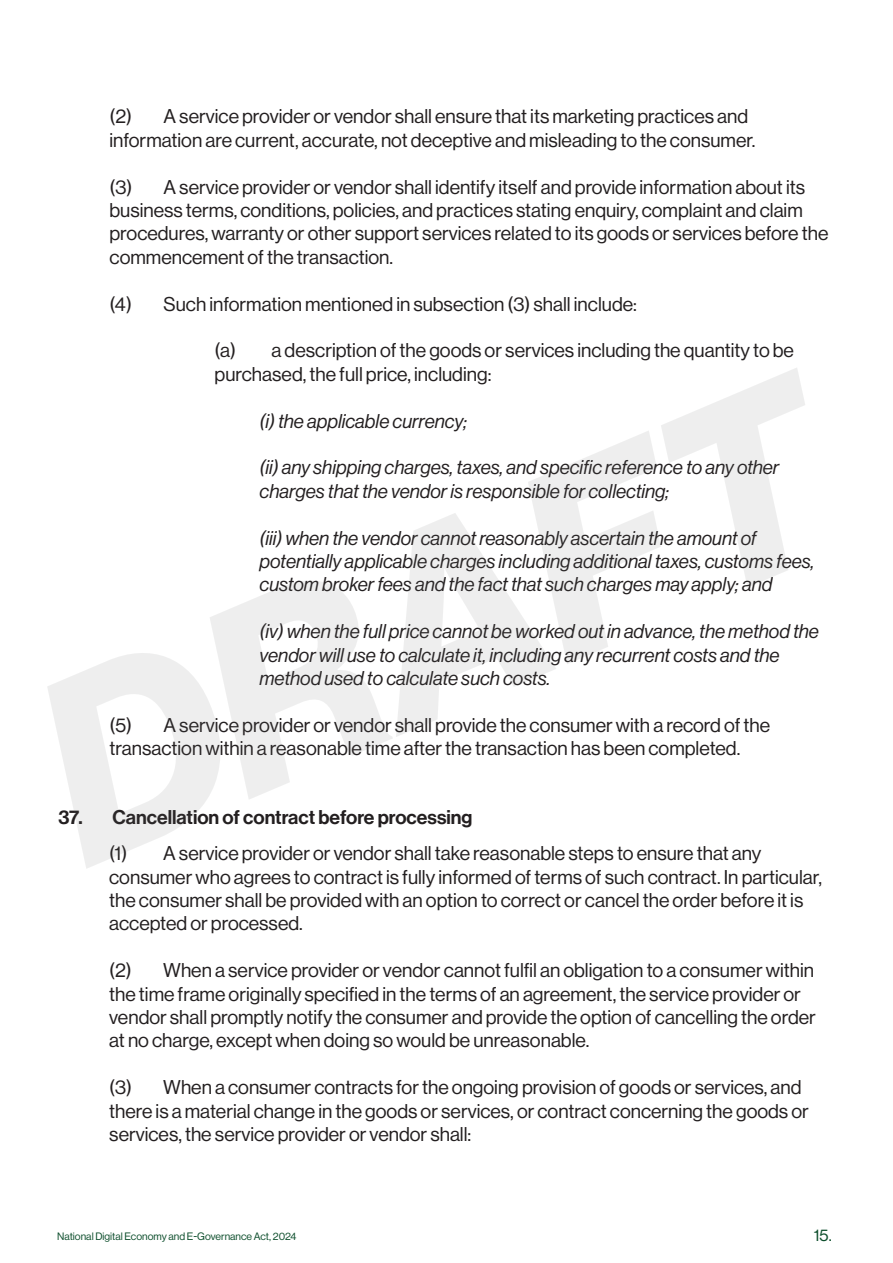
<style>
.page{position:relative;width:893px;height:1263px;background:#fff}
.page>*{position:absolute;margin:0;border:0;box-sizing:border-box;transform-origin:0 0}
.t1{font:19.5px/23.4px "Neue Haas Display";color:#231f20}
.t2{font:italic 19.5px/23.4px "Neue Haas Display";color:#231f20}
.t3{font:19.5px "Neue Haas Display Mediu";color:#231f20}
.t4{font:16.5px "Neue Haas Display";color:#0d4e2c}
.t5{font:10.5px "Neue Haas Display";color:#0d4e2c}
</style>
<div class="page">
<svg style="left:47px;top:368px;width:758px;height:500px"></svg>
<p class="t1" style="left:110px;top:105px;width:647px">(2) A service provider or vendor shall ensure that its marketing practices and information are current, accurate, not deceptive and misleading to the consumer.</p>
<p class="t1" style="left:110px;top:175px;width:720px">(3) A service provider or vendor shall identify itself and provide information about its business terms, conditions, policies, and practices stating enquiry, complaint and claim procedures, warranty or other support services related to its goods or services before the commencement of the transaction.</p>
<p class="t1" style="left:110px;top:292px;width:529px">(4) Such information mentioned in subsection (3) shall include:</p>
<p class="t1" style="left:215px;top:339px;width:581px">(a) a description of the goods or services including the quantity to be purchased, the full price, including:</p>
<p class="t2" style="left:260px;top:409px;width:209px">(i) the applicable currency;</p>
<p class="t2" style="left:260px;top:456px;width:521px">(ii) any shipping charges, taxes, and specific reference to any other charges that the vendor is responsible for collecting;</p>
<p class="t2" style="left:260px;top:526px;width:556px">(iii) when the vendor cannot reasonably ascertain the amount of potentially applicable charges including additional taxes, customs fees, custom broker fees and the fact that such charges may apply; and</p>
<p class="t2" style="left:260px;top:620px;width:561px">(iv) when the full price cannot be worked out in advance, the method the vendor will use to calculate it, including any recurrent costs and the method used to calculate such costs.</p>
<p class="t1" style="left:110px;top:713px;width:662px">(5) A service provider or vendor shall provide the consumer with a record of the transaction within a reasonable time after the transaction has been completed.</p>
<p class="t3" style="left:59px;top:806px;width:415px">37. Cancellation of contract before processing</p>
<p class="t1" style="left:109px;top:842px;width:714px">(1) A service provider or vendor shall take reasonable steps to ensure that any consumer who agrees to contract is fully informed of terms of such contract. In particular, the consumer shall be provided with an option to correct or cancel the order before it is accepted or processed.</p>
<p class="t1" style="left:109px;top:959px;width:708px">(2) When a service provider or vendor cannot fulfil an obligation to a consumer within the time frame originally specified in the terms of an agreement, the service provider or vendor shall promptly notify the consumer and provide the option of cancelling the order at no charge, except when doing so would be unreasonable.</p>
<p class="t1" style="left:109px;top:1076px;width:701px">(3) When a consumer contracts for the ongoing provision of goods or services, and there is a material change in the goods or services, or contract concerning the goods or services, the service provider or vendor shall:</p>
<p class="t5" style="left:57px;top:1230px;width:241px">National Digital Economy and E-Governance Act, 2024</p>
<p class="t4" style="left:814px;top:1226px;width:19px">15.</p>
</div>
